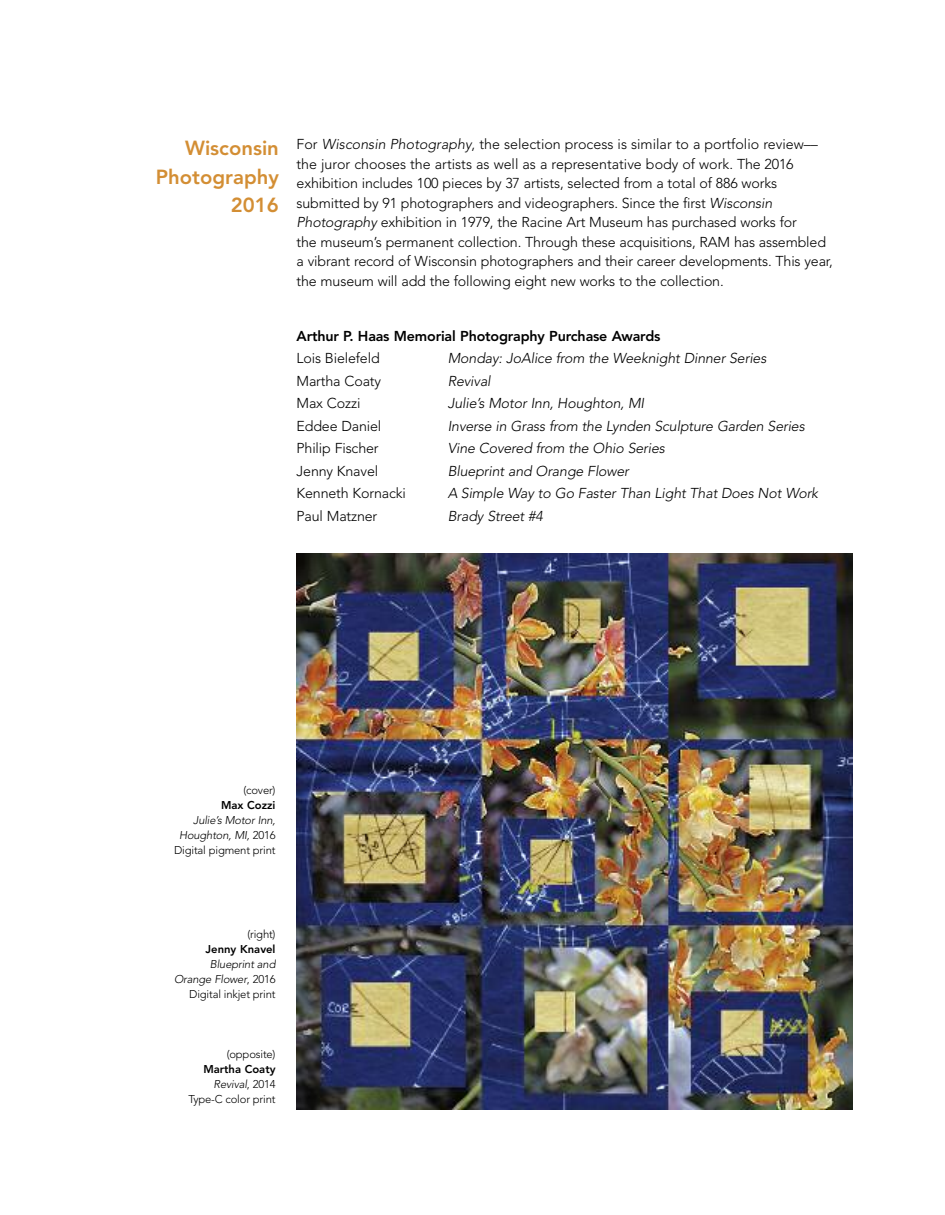
<style>
.page{position:relative;width:945px;height:1215px;background:#fff}
.page>*{position:absolute;margin:0;border:0;box-sizing:border-box;transform-origin:0 0}
.t1{font:800 20.25px/28.5px "Avenir";color:#d38e34;text-align:right}
.t2{font:300 14.25px/19.5px "Avenir";letter-spacing:-.01em;color:#000}
.t3{font:italic 300 14.25px "Avenir";letter-spacing:-.01em;color:#000}
.t4{font:800 14.25px "Avenir";letter-spacing:-.01em;color:#000}
.t5{font:italic 300 11.25px/15px "Avenir";letter-spacing:-.015em;color:#000;text-align:right}
.t6{font:300 11.25px/15px "Avenir";letter-spacing:-.015em;color:#000;text-align:right}
.t7{font:800 11.25px "Avenir";color:#000}
.s1{font-style:italic}
.s2{font-style:normal}
.s3{font-weight:800}
</style>
<div class="page">
<img style="left:297px;top:553px;width:556px;height:556px">
<h1 class="t1" style="left:156px;top:134px;width:124px">Wisconsin<br>Photography<br>2016</h1>
<p class="t2" style="left:297px;top:135px;width:538px">For <span class="s1">Wisconsin Photography</span>, the selection process is similar to a portfolio review–– the juror chooses the artists as well as a representative body of work. The 2016 exhibition includes 100 pieces by 37 artists, selected from a total of 886 works submitted by 91 photographers and videographers. Since the first <span class="s1">Wisconsin Photography</span> exhibition in 1979, the Racine Art Museum has purchased works for<br>the museum’s permanent collection. Through these acquisitions, RAM has assembled a vibrant record of Wisconsin photographers and their career developments. This year, the museum will add the following eight new works to the collection.</p>
<p class="t4" style="left:297px;top:325px;width:366px">Arthur P. Haas Memorial Photography Purchase Awards</p>
<p class="t2" style="left:297px;top:349px;width:85px">Lois Bielefeld</p>
<p class="t3" style="left:448px;top:350px;width:320px">Monday: JoAlice from the Weeknight Dinner Series</p>
<p class="t2" style="left:297px;top:371px;width:86px">Martha Coaty</p>
<p class="t3" style="left:448px;top:372px;width:44px">Revival</p>
<p class="t2" style="left:297px;top:394px;width:65px">Max Cozzi</p>
<p class="t3" style="left:448px;top:395px;width:198px">Julie’s Motor Inn, Houghton, MI</p>
<p class="t2" style="left:297px;top:416px;width:86px">Eddee Daniel</p>
<p class="t3" style="left:448px;top:417px;width:359px">Inverse in Grass from the Lynden Sculpture Garden Series</p>
<p class="t2" style="left:297px;top:439px;width:84px">Philip Fischer</p>
<p class="t3" style="left:448px;top:440px;width:219px">Vine Covered from the Ohio Series</p>
<p class="t2" style="left:297px;top:461px;width:83px">Jenny Knavel</p>
<p class="t3" style="left:448px;top:462px;width:183px">Blueprint and Orange Flower</p>
<p class="t2" style="left:297px;top:484px;width:111px">Kenneth Kornacki</p>
<p class="t3" style="left:448px;top:485px;width:372px">A Simple Way to Go Faster Than Light That Does Not Work</p>
<p class="t2" style="left:297px;top:506px;width:82px">Paul Matzner</p>
<p class="t3" style="left:448px;top:507px;width:97px">Brady Street #4</p>
<p class="t6" style="left:243px;top:783px;width:34px">(cover)</p>
<p class="t7" style="left:221px;top:797px;width:56px">Max Cozzi</p>
<p class="t5" style="left:174px;top:813px;width:103px">Julie’s Motor Inn,<br>Houghton, MI, <span class="s2">2016<br>Digital pigment print</span></p>
<p class="t6" style="left:247px;top:927px;width:30px">(right)</p>
<p class="t7" style="left:206px;top:941px;width:71px">Jenny Knavel</p>
<p class="t5" style="left:174px;top:957px;width:103px">Blueprint and<br>Orange Flower<span class="s2">, 2016<br>Digital inkjet print</span></p>
<p class="t6" style="left:227px;top:1047px;width:50px">(opposite)</p>
<p class="t6" style="left:188px;top:1062px;width:89px"><span class="s3">Martha Coaty<br></span><span class="s1">Revival</span>, 2014<br>Type-C color print</p>
</div>
